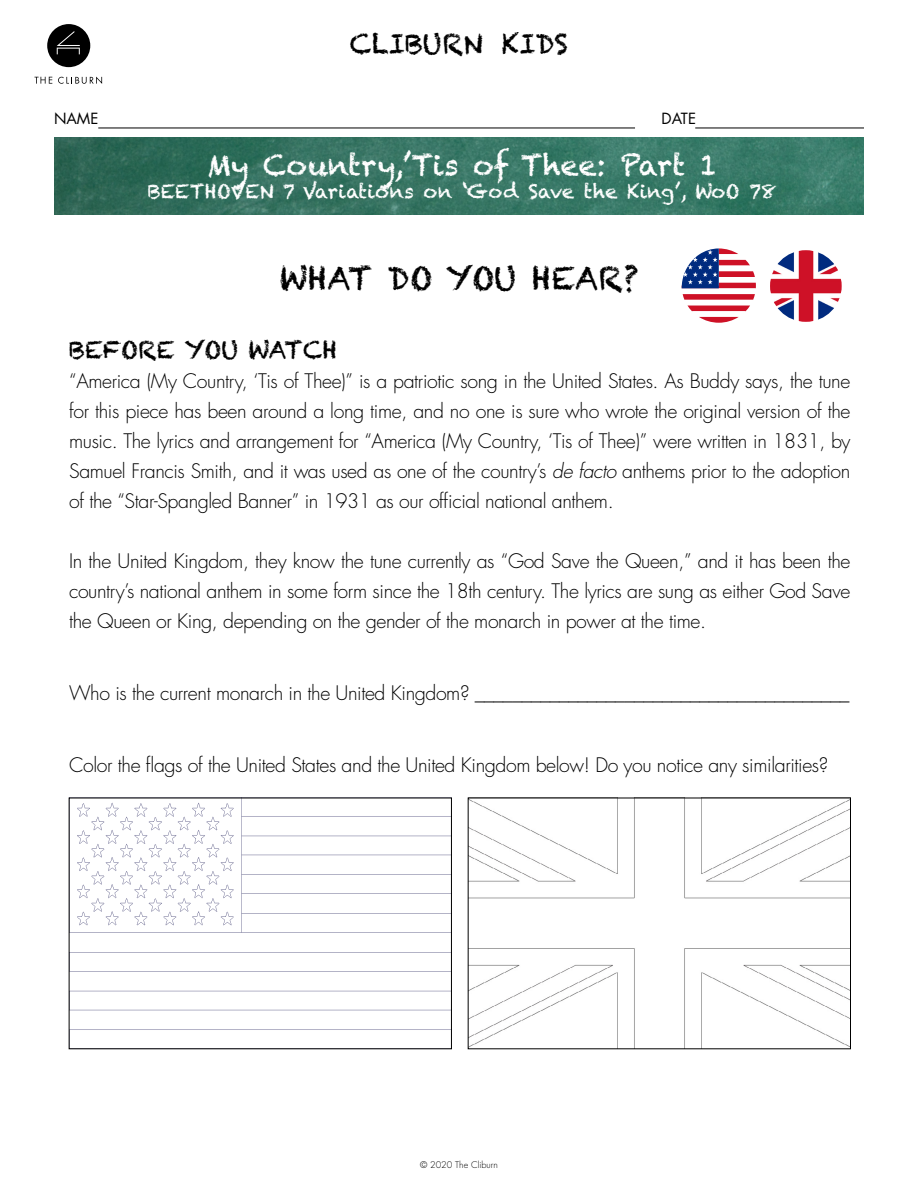
<style>
.page{position:relative;width:918px;height:1188px;background:#fff}
.page>*{position:absolute;margin:0;border:0;box-sizing:border-box;transform-origin:0 0}
.t1{font:31.5px "Chalkduster";color:#000}
.t2{font:28.8px "Chalkduster";color:#fff}
.t3{font:27px "Chalkduster";color:#000}
.t4{font:24px "Chalkduster";color:#000}
.t5{font:300 19.5px/30px "Futura";letter-spacing:-.02em;color:#000;text-align:justify}
.t6{font:19.5px "Chalkduster";color:#fff}
.t7{font:15px "Futura";color:#000}
.t8{font:300 9px "Futura";color:#000}
.s1{font-style:italic}
</style>
<div class="page">
<img style="left:54px;top:137px;width:810px;height:77px">
<svg style="left:47px;top:24px;width:43px;height:43px"></svg>
<svg style="left:35px;top:77px;width:17px;height:7px"></svg>
<svg style="left:58px;top:77px;width:44px;height:7px"></svg>
<hr style="left:98px;top:128px;width:537px;height:1px;background:#000">
<hr style="left:695px;top:128px;width:169px;height:1px;background:#000">
<svg style="left:682px;top:248px;width:74px;height:75px"></svg>
<img style="left:71px;top:800px;width:379px;height:230px">
<div style="left:69px;top:798px;width:383px;height:251px;border:1px solid #000"></div>
<img style="left:470px;top:800px;width:379px;height:247px">
<img style="left:770px;top:250px;width:72px;height:72px;border-radius:36px">
<h3 class="t3" style="left:350px;top:28px;width:220px">CLIBURN KIDS</h3>
<p class="t7" style="left:54px;top:109px;width:46px">NAME</p>
<p class="t7" style="left:662px;top:109px;width:36px">DATE</p>
<h2 class="t2" style="left:207px;top:148px;width:512px">My Country,’Tis of Thee: Part 1</h2>
<p class="t6" style="left:148px;top:180px;width:630px">BEETHOVEN 7 Variations on ‘God Save the King’, WoO 78</p>
<h1 class="t1" style="left:279px;top:259px;width:361px">WHAT DO YOU HEAR?</h1>
<p class="t4" style="left:69px;top:336px;width:270px">BEFORE YOU WATCH</p>
<p class="t5" style="left:69px;top:367px;width:783px">“America (My Country, ‘Tis of Thee)” is a patriotic song in the United States. As Buddy says, the tune for this piece has been around a long time, and no one is sure who wrote the original version of the music. The lyrics and arrangement for “America (My Country, ‘Tis of Thee)” were written in 1831, by Samuel Francis Smith, and it was used as one of the country’s <span class="s1">de facto</span> anthems prior to the adoption of the “Star-Spangled Banner” in 1931 as our official national anthem.</p>
<p class="t5" style="left:69px;top:547px;width:783px">In the United Kingdom, they know the tune currently as “God Save the Queen,” and it has been the country’s national anthem in some form since the 18th century. The lyrics are sung as either God Save the Queen or King, depending on the gender of the monarch in power at the time.</p>
<p class="t5" style="left:69px;top:679px;width:782px">Who is the current monarch in the United Kingdom? ________________________________________</p>
<p class="t5" style="left:69px;top:751px;width:761px">Color the flags of the United States and the United Kingdom below! Do you notice any similarities?</p>
<p class="t8" style="left:420px;top:1159px;width:79px">© 2020 The Cliburn</p>
</div>
